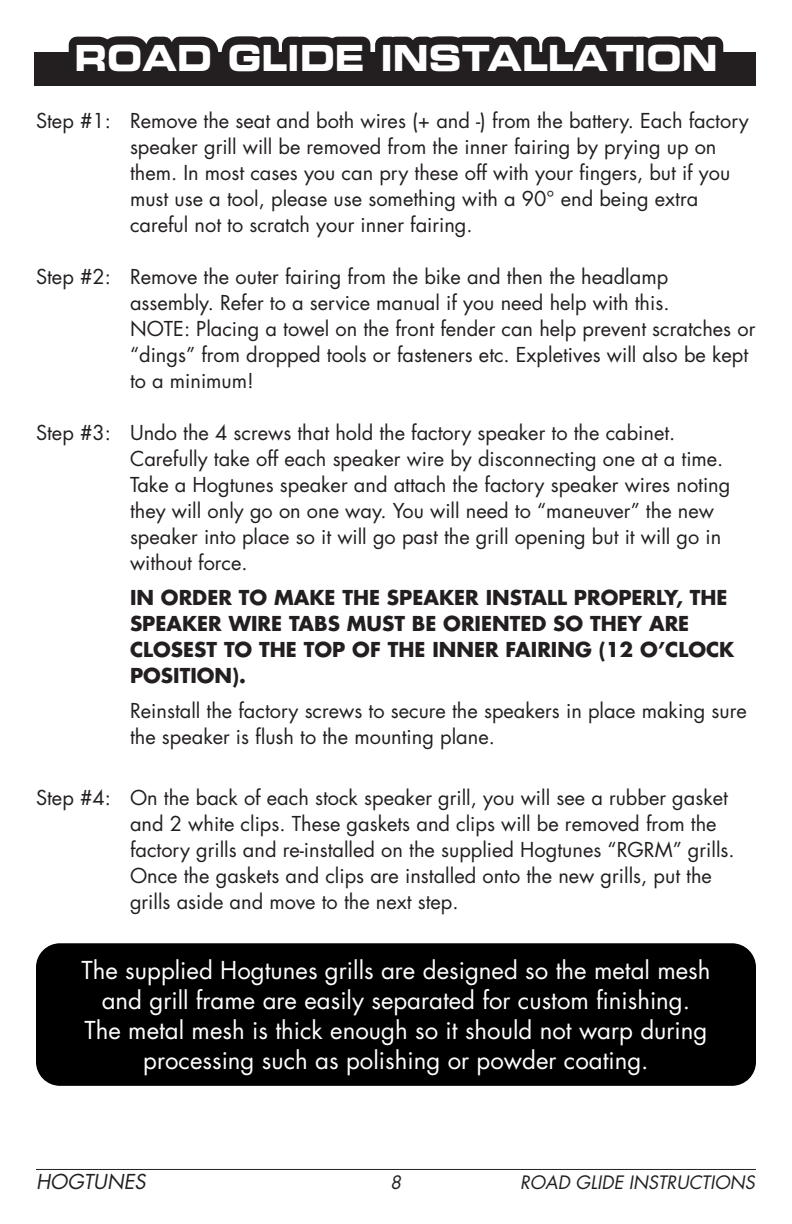
<style>
.page{position:relative;width:792px;height:1224px;background:#fff}
.page>*{position:absolute;margin:0;border:0;box-sizing:border-box;transform-origin:0 0}
.t1{font:36px "Eurostile Bold Extended Two";color:#fff;scale:.88 1}
.t2{font:24px/30px "Futura";color:#fff;text-align:center}
.t3{font:20px/26px "Futura";color:#231f20}
.t4{font:700 20px/26px "Futura";color:#231f20}
.t5{font:italic 20px "Futura";color:#231f20}
.t6{font:italic 18px "Futura";color:#231f20}
</style>
<div class="page">
<svg style="left:68px;top:36px;width:656px;height:16px;background:#3d393a"></svg>
<div style="left:36px;top:943px;width:720px;height:143px;background:#000;border-radius:24px"></div>
<div style="left:35px;top:52px;width:721px;height:34px;background:#231f20"></div>
<hr style="left:36px;top:1169px;width:720px;height:1px;background:#231f20">
<h1 class="t1" style="left:74px;top:32px;width:733px">ROAD GLIDE INSTALLATION</h1>
<p class="t3" style="left:130px;top:108px;width:620px;text-indent:-94px">Step #1: Remove the seat and both wires (+ and -) from the battery. Each factory speaker grill will be removed from the inner fairing by prying up on them. In most cases you can pry these off with your fingers, but if you must use a tool, please use something with a 90° end being extra careful not to scratch your inner fairing.</p>
<p class="t3" style="left:130px;top:264px;width:627px;text-indent:-94px">Step #2: Remove the outer fairing from the bike and then the headlamp assembly. Refer to a service manual if you need help with this.<br>NOTE: Placing a towel on the front fender can help prevent scratches or “dings” from dropped tools or fasteners etc. Expletives will also be kept to a minimum!</p>
<p class="t3" style="left:130px;top:420px;width:602px;text-indent:-94px">Step #3: Undo the 4 screws that hold the factory speaker to the cabinet.<br>Carefully take off each speaker wire by disconnecting one at a time.<br>Take a Hogtunes speaker and attach the factory speaker wires noting they will only go on one way. You will need to “maneuver” the new speaker into place so it will go past the grill opening but it will go in without force.</p>
<p class="t4" style="left:130px;top:584px;width:606px">IN ORDER TO MAKE THE SPEAKER INSTALL PROPERLY, THE SPEAKER WIRE TABS MUST BE ORIENTED SO THEY ARE CLOSEST TO THE TOP OF THE INNER FAIRING (12 O’CLOCK POSITION).</p>
<p class="t3" style="left:130px;top:698px;width:618px">Reinstall the factory screws to secure the speakers in place making sure the speaker is flush to the mounting plane.</p>
<p class="t3" style="left:130px;top:785px;width:606px;text-indent:-94px">Step #4: On the back of each stock speaker grill, you will see a rubber gasket and 2 white clips. These gaskets and clips will be removed from the factory grills and re-installed on the supplied Hogtunes “RGRM” grills.<br>Once the gaskets and clips are installed onto the new grills, put the grills aside and move to the next step.</p>
<p class="t2" style="left:82px;top:956px;width:630px">The supplied Hogtunes grills are designed so the metal mesh and grill frame are easily separated for custom finishing.<br>The metal mesh is thick enough so it should not warp during processing such as polishing or powder coating.</p>
<p class="t5" style="left:36px;top:1169px;width:111px">HOGTUNES</p>
<p class="t6" style="left:390px;top:1171px;width:13px">8</p>
<p class="t6" style="left:520px;top:1171px;width:236px">ROAD GLIDE INSTRUCTIONS</p>
</div>
